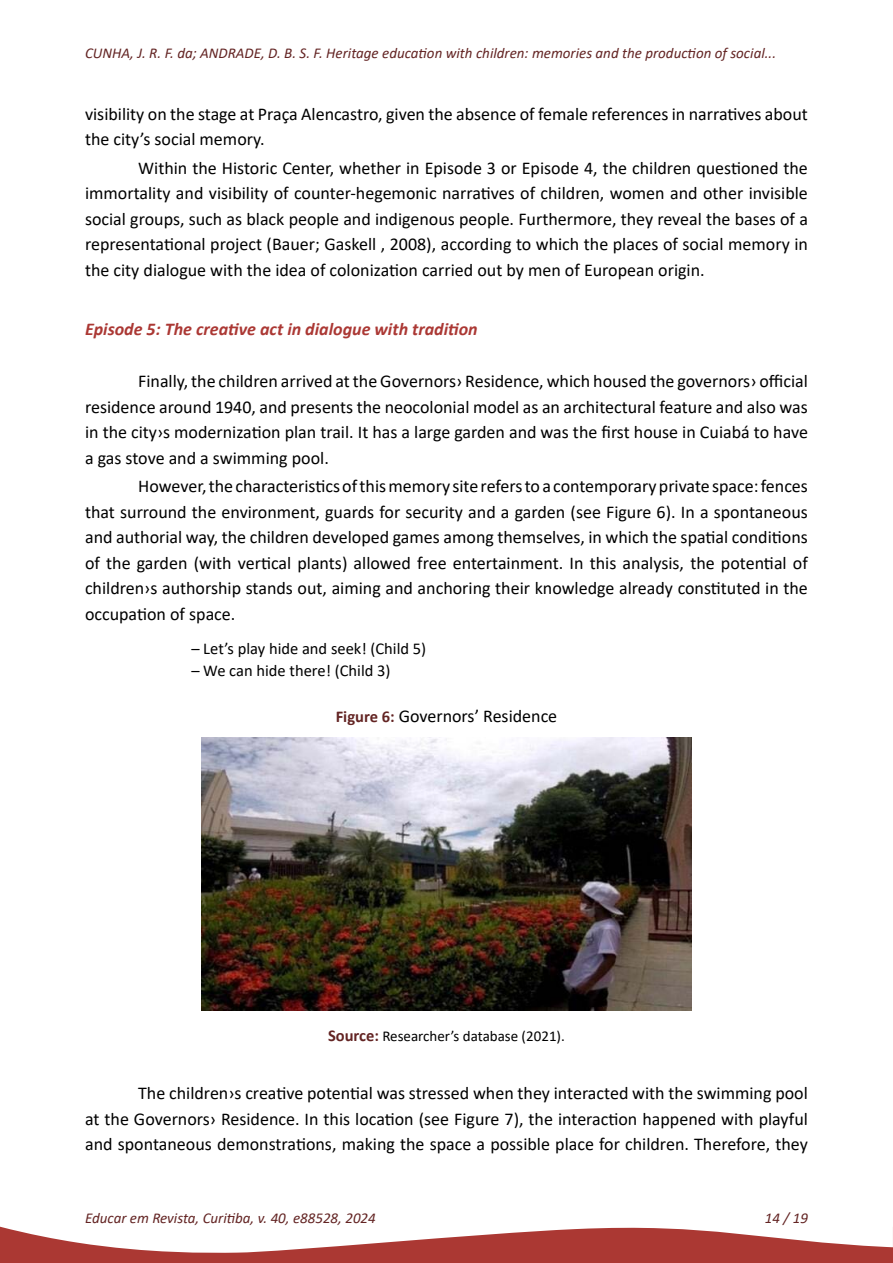
<style>
.page{position:relative;width:893px;height:1263px;background:#fff}
.page>*{position:absolute;margin:0;border:0;box-sizing:border-box;transform-origin:0 0}
._15-TEXTO{font:18px/25.5px "Calibri";color:#000;text-align:justify}
._14-SUBTÍTULO{font:italic 700 18px "Calibri";color:#ab3834}
._18-TÍTULO_FIGURA{font:18px "Calibri";color:#000}
._16-CITAÇÃO{font:16.5px "Calibri";color:#000}
.t1{font:italic 15px "Calibri";color:#632423}
._19-FONTE_FIGURA{font:15px "Calibri";color:#000}
.s1{font-weight:700;font-size:16.5px;color:#632423}
</style>
<div class="page">
<svg style="left:0;top:1226px;width:893px;height:37px"></svg>
<img style="left:202px;top:737px;width:489px;height:273px">
<p class="t1" style="left:85px;top:43px;width:693px">CUNHA, J. R. F. da; ANDRADE, D. B. S. F. Heritage education with children: memories and the production of social...</p>
<p class="_15-TEXTO" style="left:85px;top:101px;width:724px">visibility on the stage at Praça Alencastro, given the absence of female references in narratives about the city’s social memory.</p>
<p class="_15-TEXTO" style="left:85px;top:155px;width:724px;text-indent:53px">Within the Historic Center, whether in Episode 3 or Episode 4, the children questioned the immortality and visibility of counter-hegemonic narratives of children, women and other invisible social groups, such as black people and indigenous people. Furthermore, they reveal the bases of a representational project (Bauer; Gaskell , 2008), according to which the places of social memory in the city dialogue with the idea of colonization carried out by men of European origin.</p>
<p class="_14-SUBTÍTULO" style="left:85px;top:316px;width:394px">Episode 5: The creative act in dialogue with tradition</p>
<p class="_15-TEXTO" style="left:85px;top:368px;width:724px;text-indent:53px">Finally, the children arrived at the Governors› Residence, which housed the governors› official residence around 1940, and presents the neocolonial model as an architectural feature and also was in the city›s modernization plan trail. It has a large garden and was the first house in Cuiabá to have a gas stove and a swimming pool.</p>
<p class="_15-TEXTO" style="left:85px;top:473px;width:724px;text-indent:53px">However, the characteristics of this memory site refers to a contemporary private space: fences that surround the environment, guards for security and a garden (see Figure 6). In a spontaneous and authorial way, the children developed games among themselves, in which the spatial conditions of the garden (with vertical plants) allowed free entertainment. In this analysis, the potential of children›s authorship stands out, aiming and anchoring their knowledge already constituted in the occupation of space.</p>
<p class="_16-CITAÇÃO" style="left:191px;top:637px;width:236px">– Let’s play hide and seek! (Child 5)</p>
<p class="_16-CITAÇÃO" style="left:191px;top:659px;width:201px">– We can hide there! (Child 3)</p>
<p class="_18-TÍTULO_FIGURA" style="left:336px;top:704px;width:223px"><span class="s1">Figure 6:</span> Governors’ Residence</p>
<p class="_19-FONTE_FIGURA" style="left:328px;top:1026px;width:238px"><span class="s1">Source:</span> Researcher’s database (2021).</p>
<p class="_15-TEXTO" style="left:85px;top:1080px;width:724px;text-indent:53px">The children›s creative potential was stressed when they interacted with the swimming pool at the Governors› Residence. In this location (see Figure 7), the interaction happened with playful and spontaneous demonstrations, making the space a possible place for children. Therefore, they</p>
<p class="t1" style="left:85px;top:1208px;width:292px">Educar em Revista, Curitiba, v. 40, e88528, 2024</p>
<p class="t1" style="left:765px;top:1208px;width:45px">14 / 19</p>
</div>
